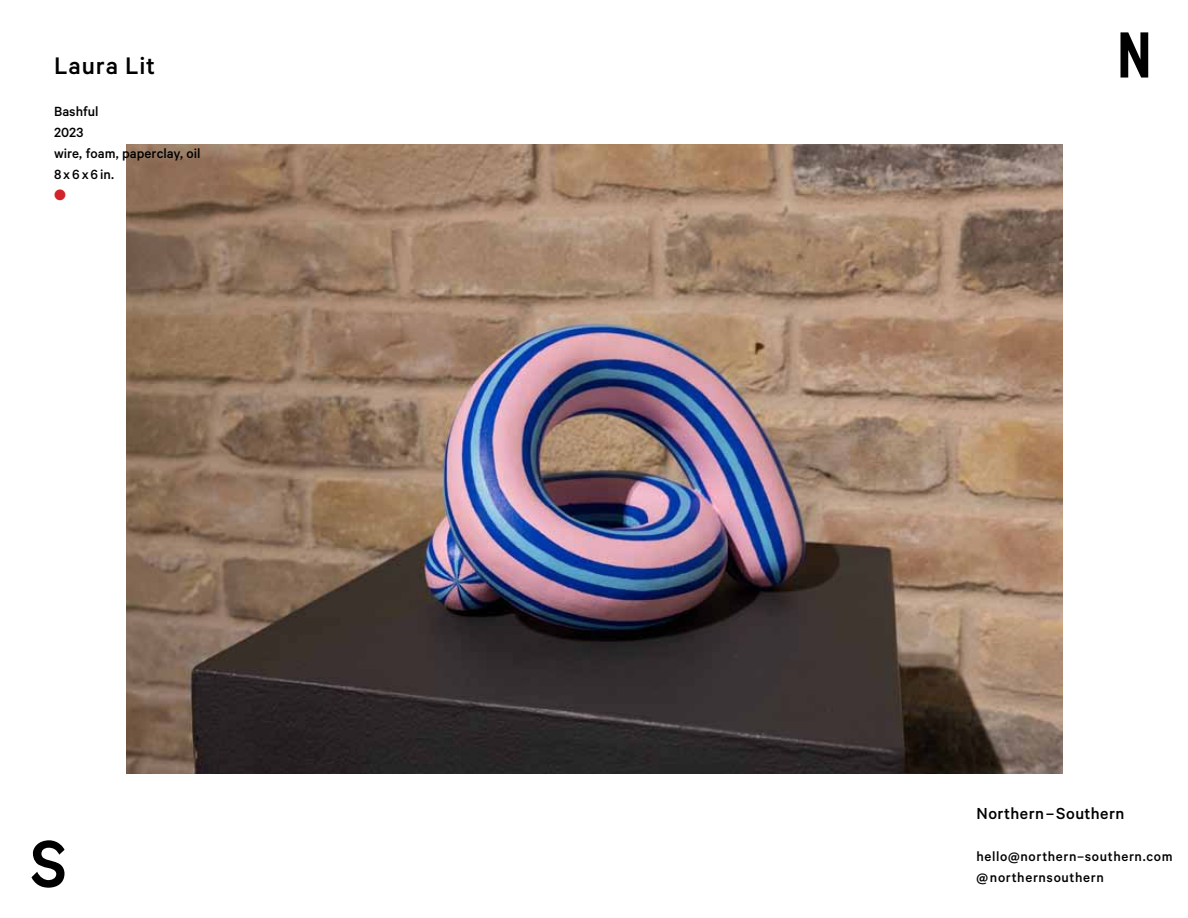
<style>
.page{position:relative;width:1188px;height:918px;background:#fff}
.page>*{position:absolute;margin:0;border:0;box-sizing:border-box;transform-origin:0 0}
.t1{font:500 27px "Calibre";letter-spacing:.03em;color:#000}
.t2{font:500 18px "Calibre";letter-spacing:.025em;color:#000}
.t3{font:500 15px/21px "Calibre";letter-spacing:.03em;color:#000}
.t4{font:500 15px/21px "Calibre";color:#000}
.t5{font:15px "Zapf Dingbats ITC";color:#d2232a}
</style>
<div class="page">
<img style="left:126px;top:144px;width:936px;height:630px">
<svg style="left:1121px;top:32px;width:27px;height:46px"></svg>
<svg style="left:31px;top:840px;width:34px;height:48px"></svg>
<h1 class="t1" style="left:54px;top:49px;width:103px">Laura Lit</h1>
<p class="t4" style="left:54px;top:100px;width:148px">Bashful<br>2023<br>wire, foam, paperclay, oil<br>8x6x6in.</p>
<p class="t5" style="left:54px;top:187px;width:13px">●</p>
<p class="t2" style="left:976px;top:803px;width:149px">Northern–Southern</p>
<p class="t3" style="left:976px;top:845px;width:198px">hello@northern–southern.com @northernsouthern</p>
</div>
